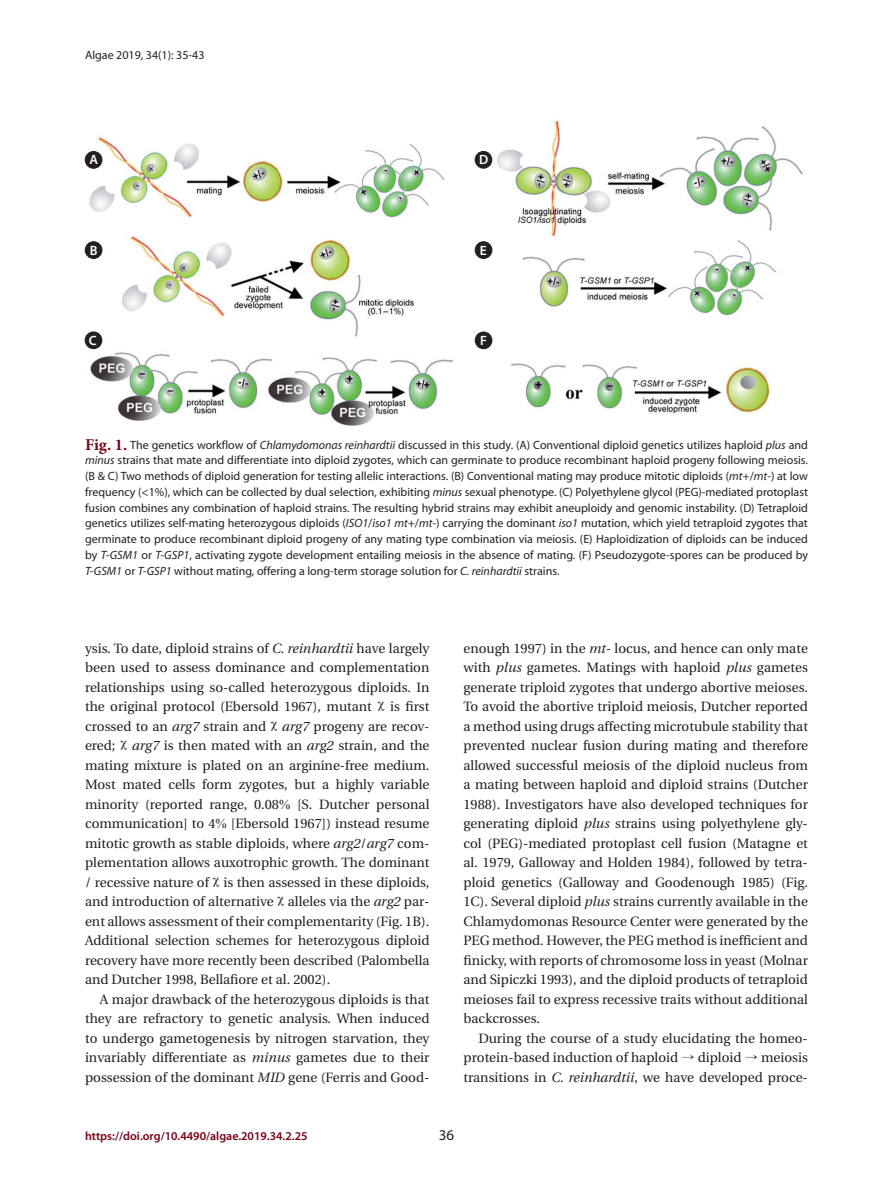
<style>
.page{position:relative;width:893px;height:1191px;background:#fff}
.page>*{position:absolute;margin:0;border:0;box-sizing:border-box;transform-origin:0 0}
.t1{font:15px "Myriad Pro";color:#231f20}
.본문내용_공통{font:13.5px/19.5px "Utopia";color:#231f20;text-align:justify}
.t2{font:600 13.5px "Myriad Pro";color:#fff}
.테이블_이미지_캡션{font:12px/15.8px "Myriad Pro";color:#231f20;text-align:justify}
.t3{font:600 12px "Myriad Pro";color:#790015}
.s1{font-family:"Minion Pro";font-weight:700;font-size:16.5px;color:#790015}
.s2{font-style:italic}
.s3{font-family:"Times New Roman"}
.s4{font-family:"Batang"}
</style>
<div class="page">
<img style="left:85px;top:120px;width:718px;height:306px">
<div style="left:85px;top:151px;width:17px;height:17px;background:#231f20;border-radius:50%"></div>
<div style="left:85px;top:151px;width:17px;height:17px;border:1px solid #231f20;border-radius:50%"></div>
<div style="left:85px;top:332px;width:17px;height:17px;background:#231f20;border-radius:50%"></div>
<div style="left:85px;top:332px;width:17px;height:17px;border:1px solid #231f20;border-radius:50%"></div>
<div style="left:475px;top:151px;width:17px;height:17px;background:#231f20;border-radius:50%"></div>
<div style="left:475px;top:151px;width:17px;height:17px;border:1px solid #231f20;border-radius:50%"></div>
<div style="left:85px;top:242px;width:17px;height:16px;background:#231f20;border-radius:50%"></div>
<div style="left:85px;top:242px;width:17px;height:17px;border:1px solid #231f20;border-radius:50%"></div>
<div style="left:475px;top:242px;width:17px;height:16px;background:#231f20;border-radius:50%"></div>
<div style="left:475px;top:242px;width:17px;height:17px;border:1px solid #231f20;border-radius:50%"></div>
<div style="left:475px;top:332px;width:17px;height:17px;background:#231f20;border-radius:50%"></div>
<div style="left:475px;top:332px;width:17px;height:17px;border:1px solid #231f20;border-radius:50%"></div>
<p class="테이블_이미지_캡션" style="left:85px;top:47px;width:121px">Algae 2019, 34(1): 35-43</p>
<p class="t2" style="left:89px;top:152px;width:10px">A</p>
<p class="t2" style="left:479px;top:152px;width:11px">D</p>
<p class="t2" style="left:90px;top:242px;width:9px">B</p>
<p class="t2" style="left:480px;top:242px;width:8px">E</p>
<p class="t2" style="left:89px;top:333px;width:9px">C</p>
<p class="t2" style="left:480px;top:333px;width:8px">F</p>
<p class="테이블_이미지_캡션" style="left:85px;top:437px;width:725px"><span class="s1">Fig. 1.</span> The genetics workflow of <span class="s2">Chlamydomonas reinhardtii</span> discussed in this study. (A) Conventional diploid genetics utilizes haploid <span class="s2">plus</span> and <span class="s2">minus</span> strains that mate and differentiate into diploid zygotes, which can germinate to produce recombinant haploid progeny following meiosis. (B &amp; C) Two methods of diploid generation for testing allelic interactions. (B) Conventional mating may produce mitotic diploids (<span class="s2">mt+</span>/<span class="s2">mt-</span>) at low frequency (&lt;1%), which can be collected by dual selection, exhibiting <span class="s2">minus</span> sexual phenotype. (C) Polyethylene glycol (PEG)-mediated protoplast fusion combines any combination of haploid strains. The resulting hybrid strains may exhibit aneuploidy and genomic instability. (D) Tetraploid genetics utilizes self-mating heterozygous diploids (<span class="s2">ISO1</span>/<span class="s2">iso1 mt+</span>/<span class="s2">mt-</span>) carrying the dominant <span class="s2">iso1</span> mutation, which yield tetraploid zygotes that germinate to produce recombinant diploid progeny of any mating type combination via meiosis. (E) Haploidization of diploids can be induced by <span class="s2">T-GSM1</span> or <span class="s2">T-GSP1</span>, activating zygote development entailing meiosis in the absence of mating. (F) Pseudozygote-spores can be produced by <span class="s2">T-GSM1</span> or <span class="s2">T-GSP1</span> without mating, offering a long-term storage solution for <span class="s2">C. reinhardtii</span> strains.</p>
<p class="본문내용_공통" style="left:85px;top:638px;width:346px">ysis. To date, diploid strains of <span class="s2">C. reinhardtii</span> have largely been used to assess dominance and complementation relationships using so-called heterozygous diploids. In the original protocol (Ebersold 1967), mutant</p>
<p class="본문내용_공통" style="left:85px;top:697px;width:346px;text-indent:305px">is first crossed to an <span class="s2">arg7</span> strain and <span class="s2">arg7</span> progeny are recov&shy;ered; <span class="s2">arg7</span> is then mated with an <span class="s2">arg2</span> strain, and the mating mixture is plated on an arginine-free medium.<br>Most mated cells form zygotes, but a highly variable minority (reported range, 0.08<span class="s3">%</span> [S. Dutcher personal communication] to 4<span class="s3">%</span> [Ebersold 1967]) instead resume mitotic growth as stable diploids, where <span class="s2">arg2</span>/<span class="s2">arg7</span> com&shy;plementation allows auxotrophic growth. The dominant / recessive nature of is then assessed in these diploids, and introduction of alternative alleles via the <span class="s2">arg2</span> par&shy;ent allows assessment of their complementarity (Fig. 1B).<br>Additional selection schemes for heterozygous diploid recovery have more recently been described (Palombella and Dutcher 1998, Bellafiore et al. 2002).</p>
<p class="본문내용_공통" style="left:85px;top:989px;width:346px;text-indent:15px">A major drawback of the heterozygous diploids is that they are refractory to genetic analysis. When induced to undergo gametogenesis by nitrogen starvation, they invariably differentiate as <span class="s2">minus</span> gametes due to their possession of the dominant <span class="s2">MID</span> gene (Ferris and Good-</p>
<p class="본문내용_공통" style="left:463px;top:638px;width:346px">enough 1997) in the <span class="s2">mt-</span> locus, and hence can only mate with <span class="s2">plus</span> gametes. Matings with haploid <span class="s2">plus</span> gametes generate triploid zygotes that undergo abortive meioses.<br>To avoid the abortive triploid meiosis, Dutcher reported a method using drugs affecting microtubule stability that prevented nuclear fusion during mating and therefore allowed successful meiosis of the diploid nucleus from a mating between haploid and diploid strains (Dutcher 1988). Investigators have also developed techniques for generating diploid <span class="s2">plus</span> strains using polyethylene gly&shy;col (PEG)-mediated protoplast cell fusion (Matagne et al. 1979, Galloway and Holden 1984), followed by tetra&shy;ploid genetics (Galloway and Goodenough 1985) (Fig.<br>1C). Several diploid <span class="s2">plus</span> strains currently available in the Chlamydomonas Resource Center were generated by the PEG method. However, the PEG method is inefficient and finicky, with reports of chromosome loss in yeast (Molnar and Sipiczki 1993), and the diploid products of tetraploid meioses fail to express recessive traits without additional backcrosses.</p>
<p class="본문내용_공통" style="left:463px;top:1028px;width:346px;text-indent:15px">During the course of a study elucidating the homeo&shy;protein-based induction of haploid <span class="s4">→</span> diploid <span class="s4">→</span> meiosis transitions in <span class="s2">C. reinhardtii</span>, we have developed proce-</p>
<p class="t3" style="left:85px;top:1129px;width:224px">https://doi.org/10.4490/algae.2019.34.2.25</p>
<p class="t1" style="left:439px;top:1126px;width:17px">36</p>
</div>
